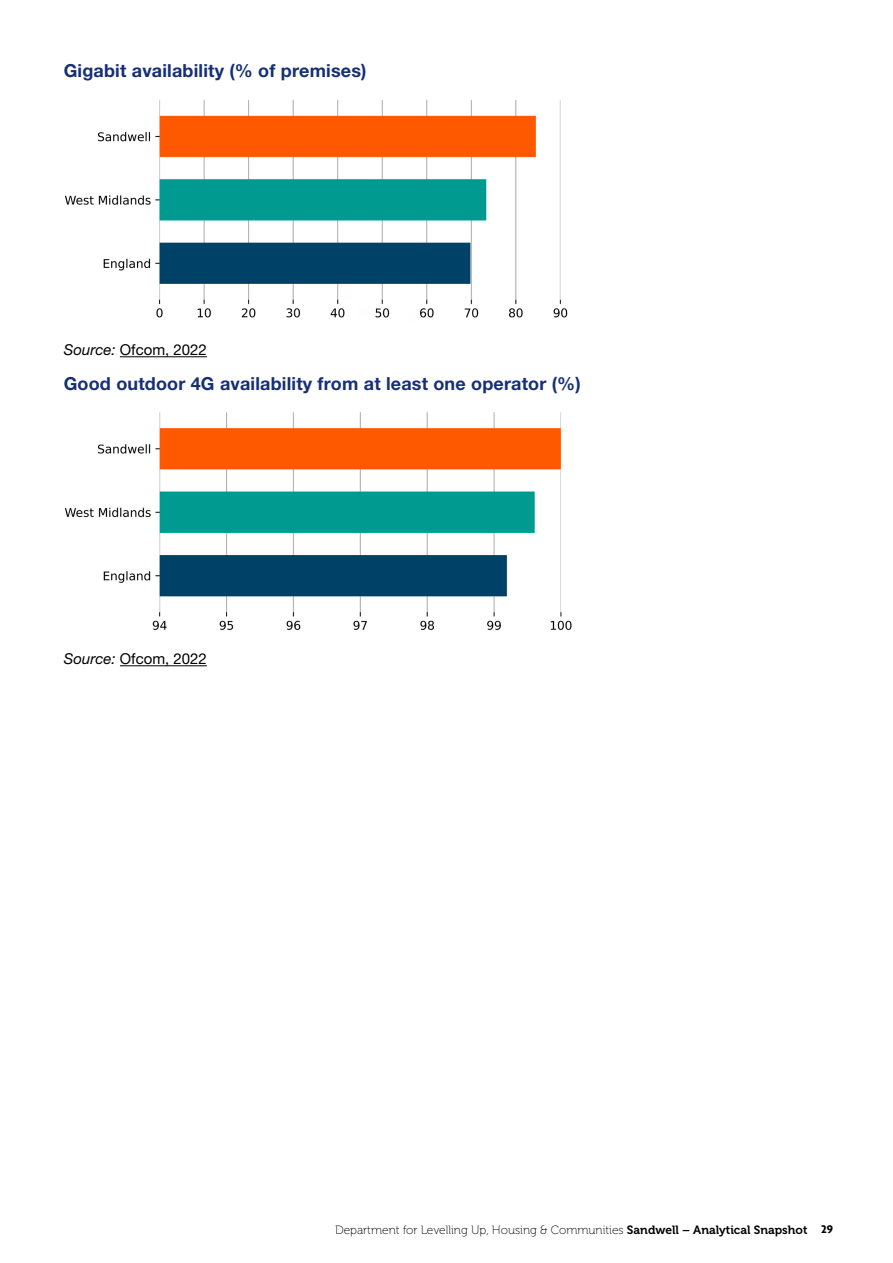
<style>
.page{position:relative;width:893px;height:1263px;background:#fff}
.page>*{position:absolute;margin:0;border:0;box-sizing:border-box;transform-origin:0 0}
.Heading_4{font:700 18px "Helvetica Neue LT Pro";letter-spacing:.01em;color:#162f75}
.Source{font:15px "Helvetica Neue LT Pro";color:#000}
.t1{font:12px "Museo 100";color:#000}
.s1{font-style:italic}
.s2{font-family:"Museo 700"}
.s3{font-family:"Agenda";font-weight:700}
</style>
<div class="page">
<hr style="left:120px;top:356px;width:87px;height:1px;background:#000">
<hr style="left:120px;top:665px;width:87px;height:1px;background:#000">
<img style="left:64px;top:100px;width:504px;height:218px">
<img style="left:64px;top:413px;width:508px;height:218px">
<h4 class="Heading_4" style="left:64px;top:59px;width:304px">Gigabit availability (% of premises)</h4>
<h3 class="Source" style="left:64px;top:341px;width:145px"><span class="s1">Source:</span> Ofcom, 2022</h3>
<h4 class="Heading_4" style="left:64px;top:372px;width:518px">Good outdoor 4G availability from at least one operator (%)</h4>
<h3 class="Source" style="left:64px;top:650px;width:145px"><span class="s1">Source:</span> Ofcom, 2022</h3>
<p class="t1" style="left:335px;top:1223px;width:499px">Department for Levelling Up, Housing &amp; Communities <span class="s2">Sandwell – Analytical Snapshot</span> <span class="s3">29</span></p>
</div>
